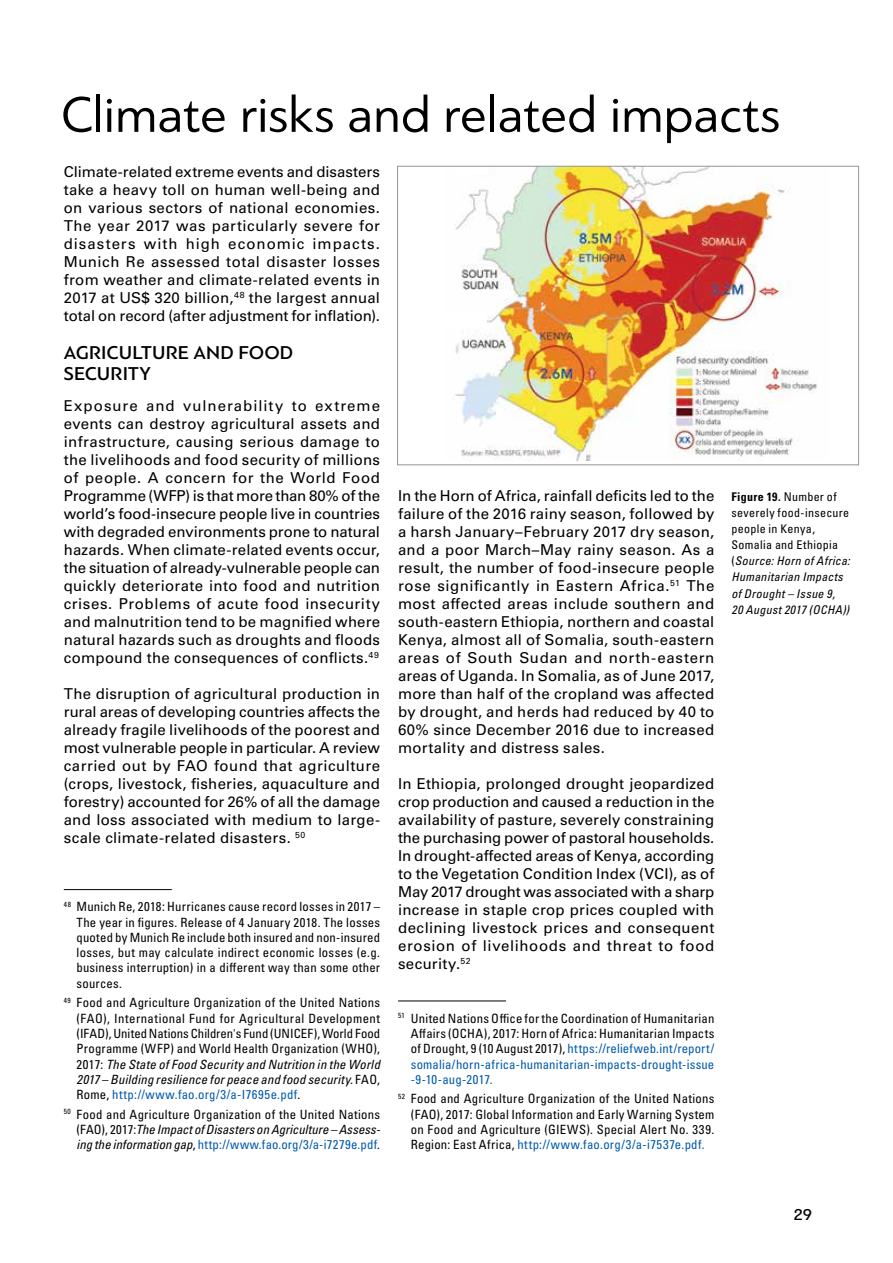
<style>
.page{position:relative;width:893px;height:1263px;background:#fff}
.page>*{position:absolute;margin:0;border:0;box-sizing:border-box;transform-origin:0 0}
.t1{font:52.5px "PF Bague Sans Pro";letter-spacing:-.01em;color:#000}
.t2{font:500 19.5px/21px "PF Bague Sans Pro";letter-spacing:.005em;color:#000}
.t3{font:500 16.5px "PF Bague Sans Pro";color:#000}
.t4{font:15px/18px "Univers LTCYR 55 Roman";letter-spacing:.02em;color:#000;text-align:justify}
.t5{font:condensed 12.75px/15.3px "Univers LTCYR 57";letter-spacing:.02em;color:#000;text-align:justify}
.t6{font:12.75px/15.3px "Univers LTCYR 57 Condensed Obl";letter-spacing:.01em;color:#000}
.t7{font:condensed 12.75px "Univers LTCYR 57";letter-spacing:.025em;color:#005baa}
.t8{font:12px/16px "Univers LTCYR 57 Condensed Obl";letter-spacing:.025em;color:#000}
.t9{font:condensed 12px/16px "Univers LTCYR 57";letter-spacing:.03em;color:#000}
.t10{font:12px "Univers LTCYR 67 Bold Cond";letter-spacing:.025em;color:#000}
.s1{font-family:"Univers LTCYR 57";font-stretch:condensed}
.s2{color:#005baa}
.s3{font-family:"Univers LTCYR 57 Condensed Obl";font-stretch:normal;color:#000}
.s4{color:#000}
</style>
<div class="page">
<hr style="left:64px;top:889px;width:108px;height:1px;background:#000">
<hr style="left:398px;top:1000px;width:108px;height:1px;background:#000">
<img style="left:455px;top:168px;width:362px;height:293px">
<div style="left:457px;top:166px;width:30px;height:8px;background:#fff"></div>
<svg style="left:455px;top:310px;width:32px;height:18px"></svg>
<div style="left:397px;top:166px;width:462px;height:299px;border:1px solid #939598"></div>
<h1 class="t1" style="left:61px;top:84px;width:721px">Climate risks and related impacts</h1>
<p class="t4" style="left:64px;top:162px;width:318px">Climate-related extreme events and disasters take a heavy toll on human well-being and on various sectors of national economies.<br>The year 2017 was particularly severe for disasters with high economic impacts.<br>Munich Re assessed total disaster losses from weather and climate-related events in 2017 at US$ 320 billion,<sup>48</sup> the largest annual total on record (after adjustment for inflation).</p>
<h2 class="t2" style="left:64px;top:342px;width:231px">AGRICULTURE AND FOOD<br>SECURITY</h2>
<p class="t4" style="left:64px;top:396px;width:318px">Exposure and vulnerability to extreme events can destroy agricultural assets and infrastructure, causing serious damage to the livelihoods and food security of millions of people. A concern for the World Food Programme (WFP) is that more than 80% of the world’s food-insecure people live in countries with degraded environments prone to natural hazards. When climate-related events occur, the situation of already-vulnerable people can quickly deteriorate into food and nutrition crises. Problems of acute food insecurity and malnutrition tend to be magnified where natural hazards such as droughts and floods compound the consequences of conflicts.<sup>49</sup></p>
<p class="t4" style="left:64px;top:684px;width:318px">The disruption of agricultural production in rural areas of developing countries affects the already fragile livelihoods of the poorest and most vulnerable people in particular. A review carried out by FAO found that agriculture (crops, livestock, fisheries, aquaculture and forestry) accounted for 26% of all the damage and loss associated with medium to large&shy;scale climate-related disasters. <sup>50</sup></p>
<p class="t5" style="left:77px;top:899px;width:305px;text-indent:-13px"><sup>48</sup> Munich Re, 2018: Hurricanes cause record losses in 2017 – The year in figures. Release of 4 January 2018. The losses quoted by Munich Re include both insured and non-insured losses, but may calculate indirect economic losses (e.g. business interruption) in a different way than some other sources.</p>
<p class="t5" style="left:77px;top:995px;width:305px;text-indent:-13px"><sup>49</sup> Food and Agriculture Organization of the United Nations (FAO), International Fund for Agricultural Development (IFAD), United Nations Children's Fund (UNICEF), World Food Programme (WFP) and World Health Organization (WHO),</p>
<p class="t6" style="left:77px;top:1056px;width:305px"><span class="s1">2017:</span> The State of Food Security and Nutrition in the World<br>2017 – Building resilience for peace and food security. <span class="s1">FAO,</span></p>
<p class="t5" style="left:64px;top:1084px;width:318px;line-height:19.5px;text-indent:13px">Rome, <span class="s2">http://www.fao.org/3/a-I7695e.pdf</span>.<br><sup>50</sup> Food and Agriculture Organization of the United Nations</p>
<p class="t6" style="left:77px;top:1121px;width:305px"><span class="s1">(FAO), 2017:</span>The Impact of Disasters on Agriculture – Assess-</p>
<p class="t7" style="left:77px;top:1137px;width:305px"><span class="s3">ing the information gap</span><span class="s4">,</span> http://www.fao.org/3/a-i7279e.pdf<span class="s4">.</span></p>
<p class="t4" style="left:398px;top:486px;width:318px">In the Horn of Africa, rainfall deficits led to the failure of the 2016 rainy season, followed by a harsh January–February 2017 dry season, and a poor March–May rainy season. As a result, the number of food-insecure people rose significantly in Eastern Africa.<sup>51</sup> The most affected areas include southern and south-eastern Ethiopia, northern and coastal Kenya, almost all of Somalia, south-eastern areas of South Sudan and north-eastern areas of Uganda. In Somalia, as of June 2017, more than half of the cropland was affected by drought, and herds had reduced by 40 to 60% since December 2016 due to increased mortality and distress sales.</p>
<p class="t4" style="left:398px;top:774px;width:318px">In Ethiopia, prolonged drought jeopardized crop production and caused a reduction in the availability of pasture, severely constraining the purchasing power of pastoral households.<br>In drought-affected areas of Kenya, according to the Vegetation Condition Index (VCI), as of May 2017 drought was associated with a sharp increase in staple crop prices coupled with declining livestock prices and consequent erosion of livelihoods and threat to food security.<sup>52</sup></p>
<p class="t5" style="left:411px;top:1010px;width:305px;text-indent:-13px"><sup>51</sup> United Nations Office for the Coordination of Humanitarian Affairs (OCHA), 2017: Horn of Africa: Humanitarian Impacts of Drought, 9 (10 August 2017), <span class="s2">https://reliefweb.int/report/ somalia/horn-africa-humanitarian-impacts-drought-issue -9-10-aug-2017.</span></p>
<p class="t5" style="left:411px;top:1091px;width:305px;text-indent:-13px"><sup>52</sup> Food and Agriculture Organization of the United Nations (FAO), 2017: Global Information and Early Warning System on Food and Agriculture (GIEWS). Special Alert No. 339.<br>Region: East Africa, <span class="s2">http://www.fao.org/3/a-i7537e.pdf.</span></p>
<p class="t10" style="left:731px;top:490px;width:107px">Figure 19. <span class="s1">Number of</span></p>
<p class="t9" style="left:731px;top:505px;width:119px">severely food-insecure people in Kenya,<br>Somalia and Ethiopia</p>
<p class="t8" style="left:731px;top:553px;width:120px"><span class="s1">(</span>Source: Horn of Africa:<br>Humanitarian Impacts of Drought – Issue 9,<br>20 August 2017 (OCHA))</p>
<p class="t3" style="left:794px;top:1205px;width:20px">29</p>
</div>
